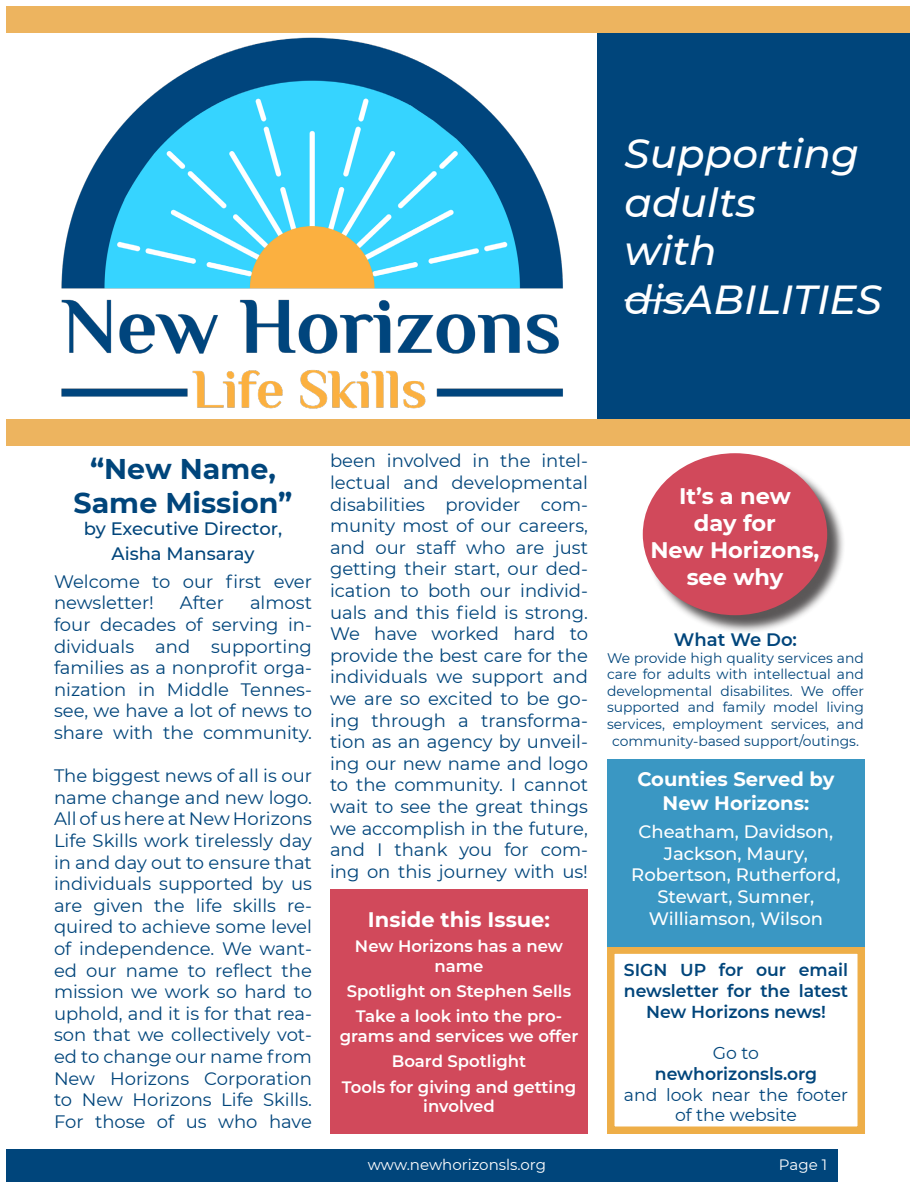
<style>
.page{position:relative;width:918px;height:1188px;background:#fff}
.page>*{position:absolute;margin:0;border:0;box-sizing:border-box;transform-origin:0 0}
.t1{font:italic 500 40.5px/48.6px "Montserrat";color:#fff}
.t2{font:700 28.5px "Montserrat";color:#00457b}
.t3{font:700 22.5px/27px "Montserrat";color:#fff;text-align:center}
.t4{font:700 21px "Montserrat";color:#fff}
.t5{font:700 19.5px/23.4px "Montserrat";color:#fff;text-align:center}
.t6{font:18px/21.6px "Montserrat";color:#00457b;text-align:justify}
.t7{font:500 18px "Montserrat";color:#fff}
.t8{font:500 18px "Montserrat";color:#00457b}
.t9{font:600 18px "Montserrat";color:#00457b}
.t10{font:600 17.25px/20.7px "Montserrat";color:#00457b;text-align:center}
.t11{font:17.25px/20.7px "Montserrat";color:#00457b;text-align:center}
.t12{font:600 16.5px/19.8px "Montserrat";color:#fff;text-align:center}
.t13{font:15px "Montserrat";color:#fff}
.t14{font:13.8px/16.6px "Montserrat";color:#00457b;text-align:center}
</style>
<div class="page">
<div style="left:6px;top:6px;width:903px;height:440px;background:#edb45f"></div>
<img style="left:6px;top:33px;width:591px;height:386px">
<div style="left:597px;top:33px;width:312px;height:386px;background:#00457b"></div>
<hr style="left:625px;top:299px;width:59px;height:2px;background:#fff">
<div style="left:330px;top:889px;width:258px;height:245px;background:#d1495b"></div>
<div style="left:6px;top:1150px;width:832px;height:32px;background:#00457b"></div>
<div style="left:607px;top:946px;width:258px;height:188px;background:#fff;border:8px solid #eeae48"></div>
<div style="left:607px;top:759px;width:258px;height:187px;background:#3a97c3"></div>
<div style="left:645px;top:455px;width:201px;height:179px;background:#231f20;opacity:.75"></div>
<div style="left:643px;top:453px;width:184px;height:162px;background:#d1495b;border-radius:50%"></div>
<p class="t1" style="left:625px;top:128px;width:236px">Supporting adults</p>
<p class="t1" style="left:625px;top:225px;width:94px">with</p>
<p class="t1" style="left:625px;top:273px;width:259px">disABILITIES</p>
<p class="t2" style="left:90px;top:448px;width:187px">“New Name,</p>
<p class="t2" style="left:74px;top:483px;width:220px">Same Mission”</p>
<p class="t8" style="left:84px;top:516px;width:200px">by Executive Director,</p>
<p class="t8" style="left:112px;top:541px;width:144px">Aisha Mansaray</p>
<p class="t6" style="left:54px;top:570px;width:260px">Welcome to our first ever newsletter!</p>
<p class="t6" style="left:180px;top:591px;width:46px">After</p>
<p class="t6" style="left:54px;top:591px;width:260px;text-indent:196px">almost four decades of serving in&shy;dividuals and supporting families as a nonprofit orga&shy;nization in Middle Tennes&shy;see, we have a lot of news to share with the community.</p>
<p class="t6" style="left:54px;top:764px;width:260px">The biggest news of all is our name change and new logo.<br>All of us here at New Horizons Life Skills work tirelessly day in and day out to ensure that individuals supported by us are given the life skills re&shy;quired to achieve some level of independence. We want&shy;ed our name to reflect the mission we work so hard to uphold, and it is for that rea&shy;son that we collectively vot&shy;ed to change our name from New Horizons Corporation to New Horizons Life Skills.</p>
<p class="t6" style="left:54px;top:1110px;width:259px">For those of us who have</p>
<p class="t6" style="left:330px;top:450px;width:260px">been involved in the intel&shy;lectual and developmental disabilities provider com&shy;munity most of our careers, and our staff who are just getting their start, our ded&shy;ication to both our individ&shy;uals and this field is strong.<br>We have worked hard to provide the best care for the individuals we support and we are so excited to be go&shy;ing through a transforma&shy;tion as an agency by unveil&shy;ing our new name and logo to the community. I cannot wait to see the great things we accomplish in the future, and I thank you for com&shy;ing on this journey with us!</p>
<p class="t4" style="left:368px;top:904px;width:184px">Inside this Issue:</p>
<p class="t12" style="left:355px;top:936px;width:210px">New Horizons has a new name</p>
<p class="t12" style="left:347px;top:981px;width:226px">Spotlight on Stephen Sells</p>
<p class="t12" style="left:340px;top:1006px;width:240px">Take a look into the pro&shy;grams and services we offer</p>
<p class="t12" style="left:392px;top:1051px;width:136px">Board Spotlight</p>
<p class="t12" style="left:342px;top:1076px;width:236px">Tools for giving and getting involved</p>
<p class="t3" style="left:679px;top:481px;width:113px">It’s a new</p>
<p class="t3" style="left:694px;top:508px;width:84px">day for</p>
<p class="t3" style="left:650px;top:535px;width:171px">New Horizons, see why</p>
<p class="t9" style="left:674px;top:627px;width:125px">What We Do:</p>
<p class="t14" style="left:607px;top:649px;width:258px">We provide high quality services and care for adults with intellectual and developmental disabilites. We offer supported and family model living services, employment services, and community-based support/outings.</p>
<p class="t5" style="left:637px;top:767px;width:199px">Counties Served by<br>New Horizons:</p>
<p class="t7" style="left:638px;top:819px;width:196px">Cheatham, Davidson,</p>
<p class="t7" style="left:664px;top:841px;width:145px">Jackson, Maury,</p>
<p class="t7" style="left:631px;top:862px;width:211px">Robertson, Rutherford,</p>
<p class="t7" style="left:657px;top:884px;width:158px">Stewart, Sumner,</p>
<p class="t7" style="left:649px;top:906px;width:176px">Williamson, Wilson</p>
<p class="t10" style="left:624px;top:959px;width:226px">SIGN UP for our email newsletter for the latest<br>New Horizons news!</p>
<p class="t11" style="left:713px;top:1042px;width:48px">Go to</p>
<p class="t10" style="left:655px;top:1063px;width:164px">newhorizonsls.org</p>
<p class="t11" style="left:624px;top:1084px;width:226px">and look near the footer of the website</p>
<p class="t13" style="left:368px;top:1154px;width:180px">www.newhorizonsls.org</p>
<p class="t13" style="left:779px;top:1154px;width:50px">Page 1</p>
</div>
